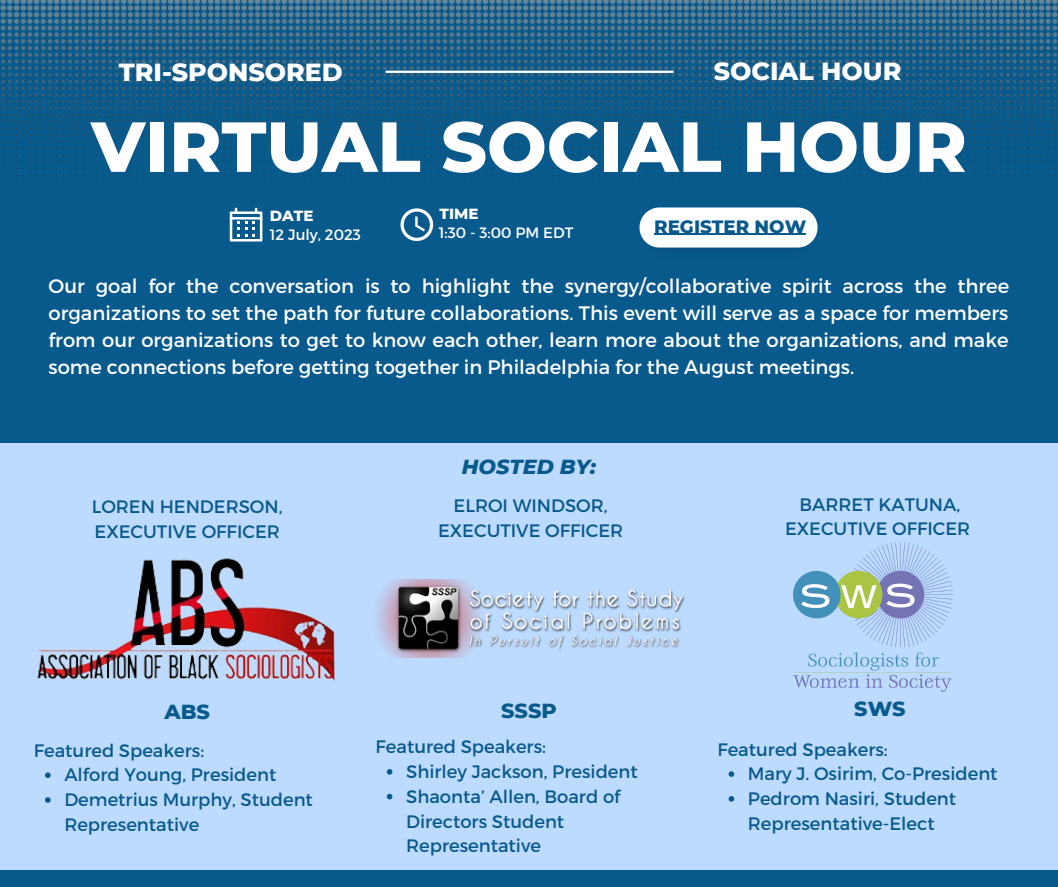
<style>
.page{position:relative;width:1058px;height:887px;background:#fff}
.page>*{position:absolute;margin:0;border:0;box-sizing:border-box;transform-origin:0 0}
.t1{font:800 70.65px "Montserrat";color:#fff}
.t2{font:800 25.2px "Montserrat";color:#fff}
.t3{font:800 20.7px "Montserrat";color:#095a8c}
.t4{font:italic 800 20.7px "Montserrat";color:#095a8c}
.t5{font:19.5px/27px "Montserrat";color:#fff;text-align:justify}
.t6{font:800 18.15px "Montserrat";color:#095a8c}
.t7{font:18px/24.8px "Montserrat";color:#095a8c}
.t8{font:15px "Montserrat";color:#fff}
.t9{font:800 15px "Montserrat";color:#fff}
</style>
<div class="page">
<div style="left:0;top:0;width:1058px;height:886px;background:#095a8c"></div>
<div style="left:0;top:443px;width:1058px;height:443px;background:#bddbff"></div>
<svg style="left:400px;top:208px;width:33px;height:33px"></svg>
<svg style="left:230px;top:208px;width:32px;height:33px"></svg>
<img style="left:655px;top:223px;width:163px;height:25px">
<svg style="left:639px;top:207px;width:178px;height:40px;background:#eaf1f5"></svg>
<svg style="left:0;top:0;width:1057px;height:189px"></svg>
<div style="left:0;top:870px;width:1058px;height:16px;background:#095a8c"></div>
<hr style="left:385px;top:71px;width:288px;height:2px;background:#fff">
<img style="left:37px;top:558px;width:298px;height:123px">
<img style="left:376px;top:579px;width:309px;height:78px">
<img style="left:793px;top:542px;width:159px;height:150px">
<hr style="left:654px;top:234px;width:152px;height:1px;background:#095a8c">
<svg style="left:387px;top:769px;width:5px;height:5px"></svg>
<svg style="left:387px;top:793px;width:5px;height:6px"></svg>
<svg style="left:728px;top:771px;width:6px;height:5px"></svg>
<svg style="left:728px;top:796px;width:6px;height:5px"></svg>
<svg style="left:45px;top:772px;width:6px;height:6px"></svg>
<svg style="left:45px;top:797px;width:6px;height:5px"></svg>
<p class="t2" style="left:713px;top:55px;width:189px">SOCIAL HOUR</p>
<p class="t2" style="left:119px;top:56px;width:225px">TRI-SPONSORED</p>
<p class="t1" style="left:91px;top:103px;width:877px">VIRTUAL SOCIAL HOUR</p>
<p class="t9" style="left:270px;top:206px;width:45px">DATE</p>
<p class="t9" style="left:439px;top:204px;width:40px">TIME</p>
<p class="t8" style="left:439px;top:223px;width:136px">1:30 - 3:00 PM EDT</p>
<p class="t6" style="left:654px;top:215px;width:153px">REGISTER NOW</p>
<p class="t8" style="left:270px;top:225px;width:93px">12 July, 2023</p>
<p class="t5" style="left:49px;top:271px;width:962px">Our goal for the conversation is to highlight the synergy/collaborative spirit across the three organizations to set the path for future collaborations. This event will serve as a space for members from our organizations to get to know each other, learn more about the organizations, and make some connections before getting together in Philadelphia for the August meetings.</p>
<p class="t4" style="left:462px;top:454px;width:136px">HOSTED BY:</p>
<p class="t7" style="left:92px;top:493px;width:192px">LOREN HENDERSON,<br>EXECUTIVE OFFICER</p>
<p class="t7" style="left:438px;top:492px;width:187px;text-align:center">ELROI WINDSOR,<br>EXECUTIVE OFFICER</p>
<p class="t7" style="left:785px;top:491px;width:187px;text-align:center">BARRET KATUNA,<br>EXECUTIVE OFFICER</p>
<p class="t3" style="left:164px;top:698px;width:47px">ABS</p>
<p class="t3" style="left:501px;top:697px;width:57px">SSSP</p>
<p class="t3" style="left:854px;top:696px;width:53px">SWS</p>
<p class="t7" style="left:34px;top:737px;width:172px">Featured Speakers:</p>
<p class="t7" style="left:375px;top:733px;width:172px">Featured Speakers:</p>
<p class="t7" style="left:717px;top:735px;width:172px">Featured Speakers:</p>
<p class="t7" style="left:64px;top:761px;width:213px">Alford Young, President</p>
<p class="t7" style="left:64px;top:786px;width:250px">Demetrius Murphy, Student<br>Representative</p>
<p class="t7" style="left:406px;top:758px;width:233px">Shirley Jackson, President</p>
<p class="t7" style="left:406px;top:783px;width:216px">Shaonta’ Allen, Board of<br>Directors Student<br>Representative</p>
<p class="t7" style="left:748px;top:760px;width:251px">Mary J. Osirim, Co-President</p>
<p class="t7" style="left:748px;top:785px;width:210px">Pedrom Nasiri, Student<br>Representative-Elect</p>
</div>
